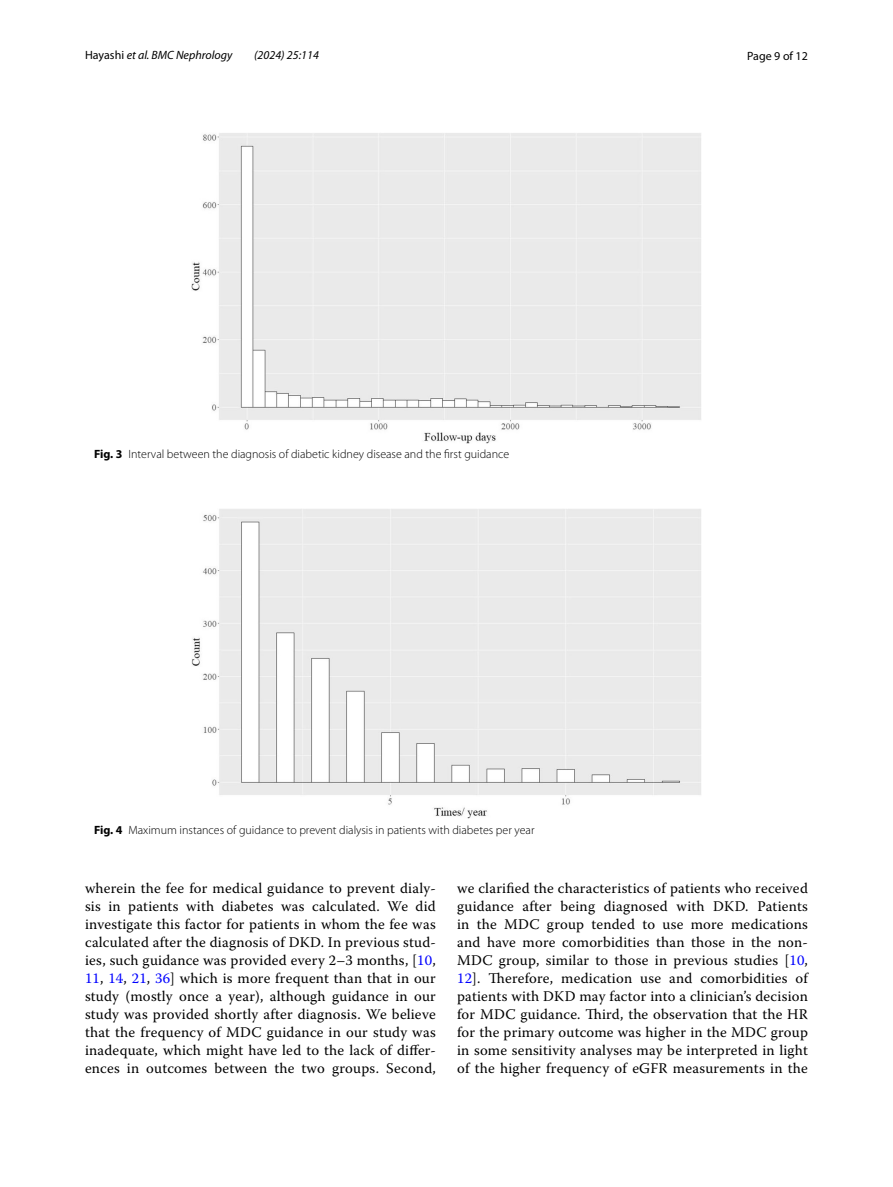
<style>
.page{position:relative;width:893px;height:1187px;background:#fff}
.page>*{position:absolute;margin:0;border:0;box-sizing:border-box;transform-origin:0 0}
.t1{font:14.7px/18px "Warnock Pro";letter-spacing:.015em;color:#000;text-align:justify}
.t2{font:300 12px "Myriad Pro";color:#000}
.t3{font:italic 12px "Myriad Pro";color:#000}
.t4{font:12px "Myriad Pro";color:#000}
.s1{font-style:normal}
.s2{font-weight:700}
.s3{color:#00f}
</style>
<div class="page">
<img style="left:191px;top:133px;width:510px;height:310px">
<img style="left:191px;top:509px;width:510px;height:309px">
<p class="t3" style="left:85px;top:48px;width:149px"><span class="s1">Hayashi</span> et al. BMC Nephrology</p>
<p class="t3" style="left:254px;top:48px;width:66px">(2024) 25:114</p>
<p class="t4" style="left:747px;top:48px;width:62px">Page 9 of 12</p>
<p class="t2" style="left:94px;top:447px;width:417px"><span class="s2">Fig. 3</span> Interval between the diagnosis of diabetic kidney disease and the first guidance</p>
<p class="t2" style="left:94px;top:823px;width:442px"><span class="s2">Fig. 4</span> Maximum instances of guidance to prevent dialysis in patients with diabetes per year</p>
<p class="t1" style="left:85px;top:879px;width:352px">wherein the fee for medical guidance to prevent dialy&shy;sis in patients with diabetes was calculated. We did investigate this factor for patients in whom the fee was calculated after the diagnosis of DKD. In previous stud&shy;ies, such guidance was provided every 2–3 months, [<span class="s3">10</span>, <span class="s3">11</span>, <span class="s3">14</span>, <span class="s3">21</span>, <span class="s3">36</span>] which is more frequent than that in our study (mostly once a year), although guidance in our study was provided shortly after diagnosis. We believe that the frequency of MDC guidance in our study was inadequate, which might have led to the lack of differ&shy;ences in outcomes between the two groups. Second,</p>
<p class="t1" style="left:457px;top:879px;width:352px">we clarified the characteristics of patients who received guidance after being diagnosed with DKD. Patients in the MDC group tended to use more medications and have more comorbidities than those in the non-MDC group, similar to those in previous studies [<span class="s3">10</span>, <span class="s3">12</span>]. Therefore, medication use and comorbidities of patients with DKD may factor into a clinician’s decision for MDC guidance. Third, the observation that the HR for the primary outcome was higher in the MDC group in some sensitivity analyses may be interpreted in light of the higher frequency of eGFR measurements in the</p>
</div>
